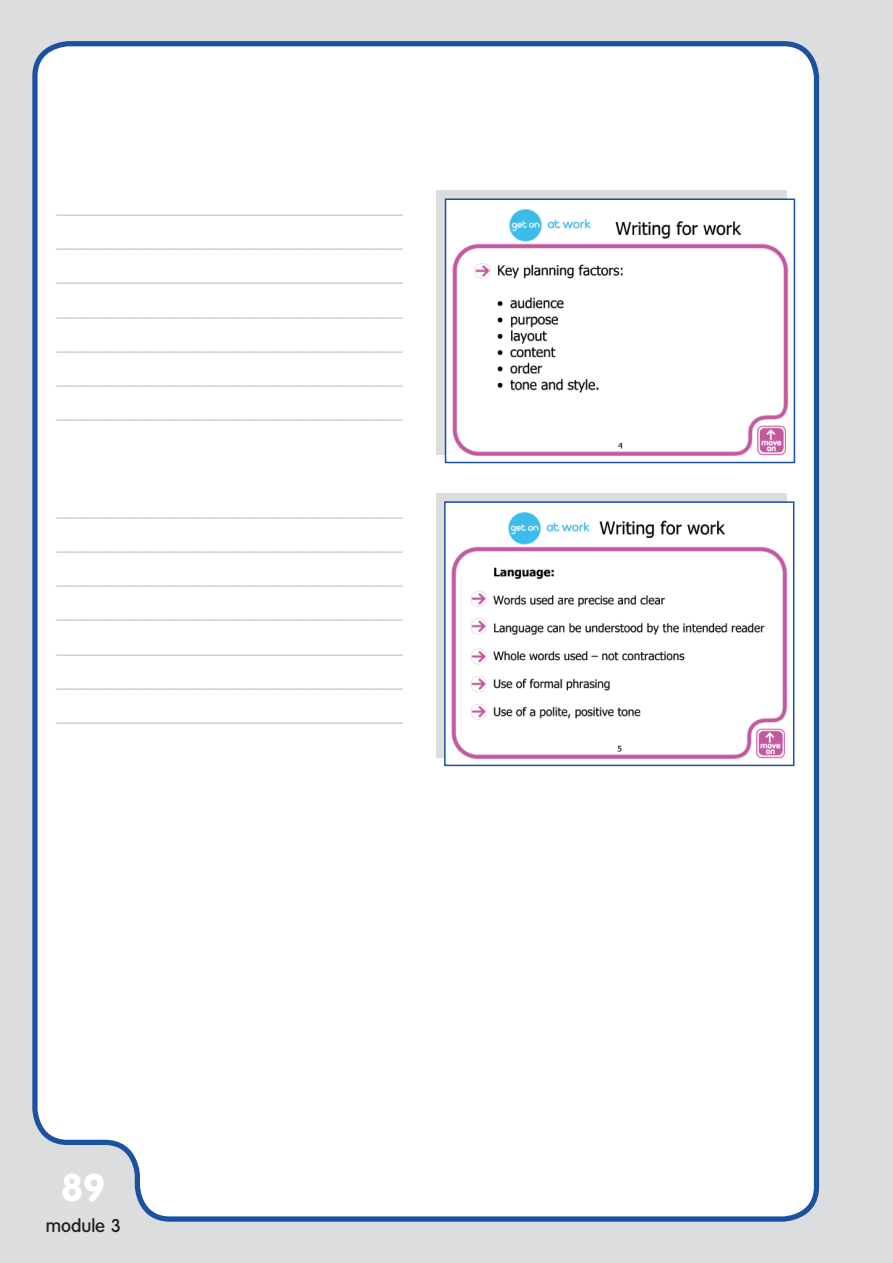
<style>
.page{position:relative;width:893px;height:1263px;background:#dcdddf}
.page>*{position:absolute;margin:0;border:0;box-sizing:border-box;transform-origin:0 0}
.t1{font:700 37.5px "Volkswagen";color:#fff}
.t2{font:700 21px/34.2px "Gill Sans";color:#bcbdc0;text-align:justify}
.t3{font:500 18px "Volkswagen";color:#231f20}
</style>
<div class="page">
<div style="left:32px;top:41px;width:788px;height:1181px;background:#fff"></div>
<div style="left:437px;top:190px;width:350px;height:265px;background:#dcdddf"></div>
<img style="left:448px;top:201px;width:344px;height:259px">
<div style="left:445px;top:198px;width:350px;height:265px;border:2px solid #1a509f"></div>
<div style="left:436px;top:493px;width:350px;height:265px;background:#dcdddf"></div>
<img style="left:447px;top:504px;width:344px;height:259px">
<div style="left:444px;top:501px;width:350px;height:265px;border:2px solid #1a509f"></div>
<p class="t2" style="left:56px;top:190px;width:348px">_________________________________ _________________________________ _________________________________ _________________________________ _________________________________ _________________________________ _________________________________</p>
<p class="t2" style="left:56px;top:493px;width:348px">_________________________________ _________________________________ _________________________________ _________________________________ _________________________________ _________________________________ _________________________________</p>
<h1 class="t1" style="left:61px;top:1166px;width:46px">89</h1>
<p class="t3" style="left:46px;top:1215px;width:77px">module 3</p>
</div>
